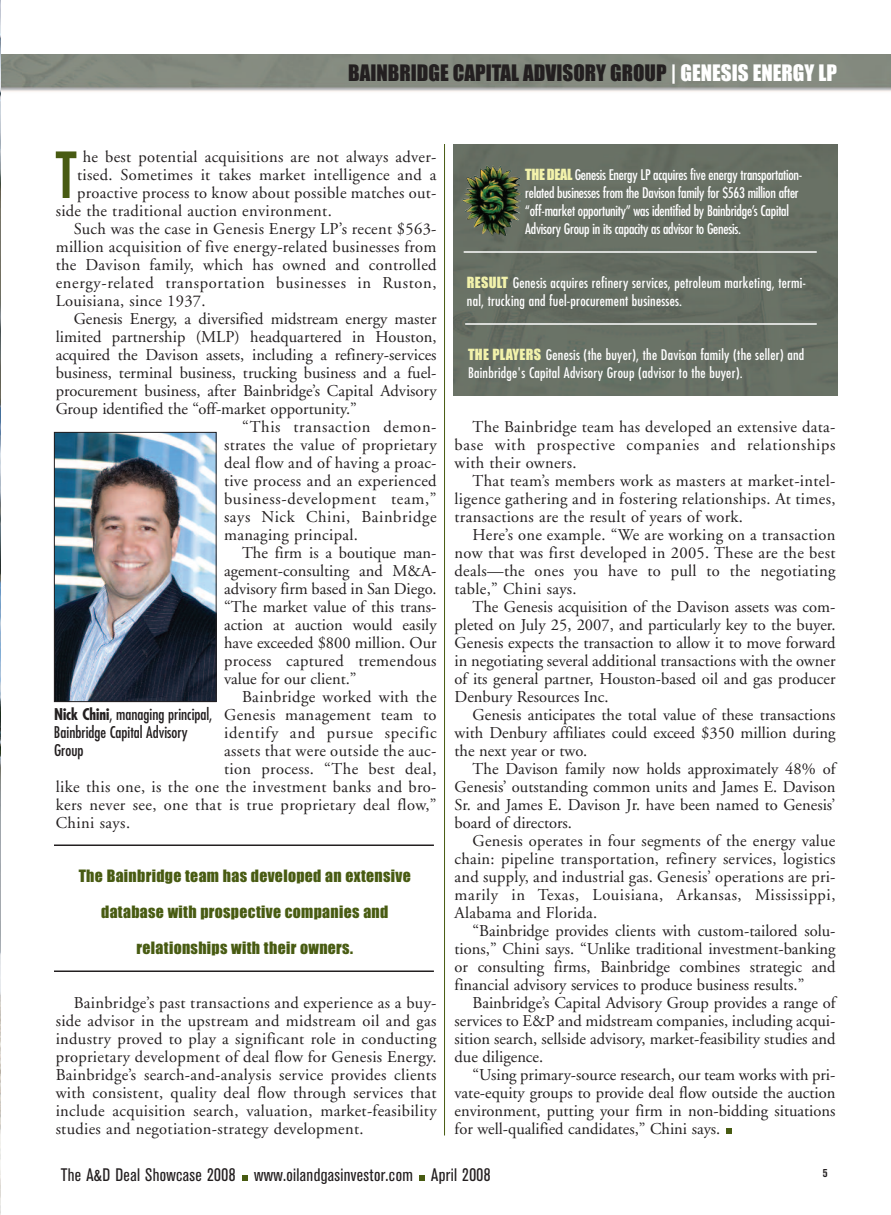
<style>
.page{position:relative;width:891px;height:1215px;background:#fff}
.page>*{position:absolute;margin:0;border:0;box-sizing:border-box;transform-origin:0 0}
.t1{font:700 condensed 65.85px "Akzidenz Grotesk BE";color:#485b12;scale:.8 1}
.t2{font:21px "Impact";color:#231f20}
.t3{font:condensed 18px "Akzidenz Grotesk BE";letter-spacing:.02em;color:#231f20}
.t4{font:16.5px/18px "Adobe Garamond";letter-spacing:.02em;color:#231f20;text-align:justify}
.t5{font:16.5px "Adobe Garamond";color:#231f20}
.t6{font:16.5px "Adobe Garamond";letter-spacing:.04em;color:#231f20}
.t7{font:16.5px "Adobe Garamond";letter-spacing:.045em;color:#231f20}
.t8{font:15.75px "Impact";letter-spacing:.02em;color:#485b12}
.t9{font:condensed 15.75px/18px "Futura";color:#231f20}
.t10{font:condensed 14.25px/18px "Futura";letter-spacing:.015em;color:#fff}
.t11{font:condensed 14.25px/18px "Futura";letter-spacing:-.015em;color:#fff}
.t12{font:700 condensed 12px "Akzidenz Grotesk BE";color:#231f20}
.s1{color:#fff}
.s2{font-weight:700}
.s3{font-family:"Impact";font-stretch:normal;color:#f2f2ab}
</style>
<div class="page">
<svg style="left:420px;top:1176px;width:5px;height:5px"></svg>
<svg style="left:242px;top:1176px;width:5px;height:5px"></svg>
<svg style="left:726px;top:1129px;width:6px;height:5px"></svg>
<hr style="left:444px;top:144px;width:1px;height:992px;background:#485b12">
<img style="left:0;top:0;width:1px;height:1215px">
<img style="left:453px;top:144px;width:385px;height:252px">
<svg style="left:514px;top:178px;width:6px;height:13px"></svg>
<hr style="left:464px;top:251px;width:353px;height:2px;background:#fff">
<hr style="left:465px;top:323px;width:352px;height:2px;background:#fff">
<img style="left:56px;top:434px;width:159px;height:266px">
<div style="left:54px;top:432px;width:163px;height:270px;border:1px solid #231f20"></div>
<hr style="left:54px;top:844px;width:380px;height:2px;background:#231f20">
<hr style="left:54px;top:970px;width:380px;height:2px;background:#231f20">
<p class="t2" style="left:348px;top:62px;width:490px">BAINBRIDGE CAPITAL ADVISORY GROUP <span class="s1">| GENESIS ENERGY LP</span></p>
<h1 class="t1" style="left:56px;top:152px;width:28px">T</h1>
<p class="t4" style="left:83px;top:149px;width:355px">he best potential acquisitions are not always adver-</p>
<p class="t4" style="left:77px;top:167px;width:361px">tised. Sometimes it takes market intelligence and a</p>
<p class="t4" style="left:77px;top:185px;width:361px">proactive process to know about possible matches out-</p>
<p class="t4" style="left:56px;top:203px;width:278px">side the traditional auction environment.</p>
<p class="t4" style="left:74px;top:221px;width:364px">Such was the case in Genesis Energy LP’s recent $563-</p>
<p class="t4" style="left:56px;top:239px;width:382px">million acquisition of five energy-related businesses from</p>
<p class="t4" style="left:56px;top:257px;width:382px">the Davison family, which has owned and controlled</p>
<p class="t6" style="left:56px;top:276px;width:382px">energy-related transportation businesses in Ruston,</p>
<p class="t4" style="left:56px;top:293px;width:151px">Louisiana, since 1937.</p>
<p class="t5" style="left:74px;top:312px;width:364px">Genesis Energy, a diversified midstream energy master</p>
<p class="t4" style="left:56px;top:329px;width:382px">limited partnership (MLP) headquartered in Houston,</p>
<p class="t5" style="left:56px;top:348px;width:382px">acquired the Davison assets, including a refinery-services</p>
<p class="t5" style="left:56px;top:366px;width:382px">business, terminal business, trucking business and a fuel-</p>
<p class="t5" style="left:56px;top:384px;width:382px">procurement business, after Bainbridge’s Capital Advisory</p>
<p class="t5" style="left:56px;top:402px;width:303px">Group identified the “off-market opportunity.”</p>
<p class="t6" style="left:242px;top:420px;width:196px">“This transaction demon-</p>
<p class="t4" style="left:224px;top:437px;width:214px">strates the value of proprietary</p>
<p class="t4" style="left:224px;top:455px;width:214px">deal flow and of having a proac-</p>
<p class="t4" style="left:224px;top:473px;width:214px">tive process and an experienced</p>
<p class="t6" style="left:224px;top:492px;width:214px">business-development team,”</p>
<p class="t4" style="left:224px;top:509px;width:214px">says Nick Chini, Bainbridge</p>
<p class="t4" style="left:224px;top:527px;width:135px">managing principal.</p>
<p class="t5" style="left:242px;top:546px;width:196px">The firm is a boutique man-</p>
<p class="t5" style="left:224px;top:564px;width:214px">agement-consulting and M&amp;A-</p>
<p class="t5" style="left:224px;top:582px;width:214px">advisory firm based in San Diego.</p>
<p class="t5" style="left:224px;top:600px;width:214px">“The market value of this trans-</p>
<p class="t5" style="left:224px;top:618px;width:214px">action at auction would easily</p>
<p class="t5" style="left:224px;top:636px;width:214px">have exceeded $800 million. Our</p>
<p class="t4" style="left:224px;top:653px;width:214px">process captured tremendous</p>
<p class="t5" style="left:224px;top:672px;width:134px">value for our client.”</p>
<p class="t4" style="left:242px;top:689px;width:196px">Bainbridge worked with the</p>
<p class="t4" style="left:224px;top:707px;width:214px">Genesis management team to</p>
<p class="t7" style="left:224px;top:726px;width:214px">identify and pursue specific</p>
<p class="t4" style="left:224px;top:743px;width:214px">assets that were outside the auc-</p>
<p class="t4" style="left:224px;top:761px;width:214px">tion process. “The best deal,</p>
<p class="t4" style="left:56px;top:779px;width:382px">like this one, is the one the investment banks and bro-</p>
<p class="t4" style="left:56px;top:797px;width:382px">kers never see, one that is true proprietary deal flow,”</p>
<p class="t4" style="left:56px;top:815px;width:76px">Chini says.</p>
<p class="t9" style="left:54px;top:706px;width:160px"><span class="s2">Nick Chini</span>, managing principal,<br>Bainbridge Capital Advisory<br>Group</p>
<p class="t8" style="left:79px;top:867px;width:334px">The Bainbridge team has developed an extensive</p>
<p class="t8" style="left:101px;top:903px;width:289px">database with prospective companies and</p>
<p class="t8" style="left:137px;top:939px;width:218px">relationships with their owners.</p>
<p class="t4" style="left:56px;top:995px;width:382px;text-indent:18px">Bainbridge’s past transactions and experience as a buy&shy;side advisor in the upstream and midstream oil and gas industry proved to play a significant role in conducting proprietary development of deal flow for Genesis Energy.<br>Bainbridge’s search-and-analysis service provides clients with consistent, quality deal flow through services that include acquisition search, valuation, market-feasibility studies and negotiation-strategy development.</p>
<p class="t11" style="left:525px;top:167px;width:279px"><span class="s3">THE DEAL</span> Genesis Energy LP acquires five energy transportation&shy;related businesses from the Davison family for $563 million after “off-market opportunity” was identified by Bainbridge’s Capital Advisory Group in its capacity as advisor to Genesis.</p>
<p class="t10" style="left:467px;top:275px;width:341px"><span class="s3">RESULT</span> Genesis acquires refinery services, petroleum marketing, termi&shy;nal, trucking and fuel-procurement businesses.</p>
<p class="t10" style="left:468px;top:347px;width:338px"><span class="s3">THE PLAYERS</span> Genesis (the buyer), the Davison family (the seller) and<br>Bainbridge's Capital Advisory Group (advisor to the buyer).</p>
<p class="t4" style="left:455px;top:419px;width:382px;text-indent:18px">The Bainbridge team has developed an extensive data&shy;base with prospective companies and relationships with their owners.</p>
<p class="t4" style="left:455px;top:473px;width:382px;text-indent:18px">That team’s members work as masters at market-intel&shy;ligence gathering and in fostering relationships. At times, transactions are the result of years of work.</p>
<p class="t4" style="left:455px;top:527px;width:382px;text-indent:18px">Here’s one example. “We are working on a transaction now that was first developed in 2005. These are the best deals—the ones you have to pull to the negotiating table,” Chini says.</p>
<p class="t4" style="left:455px;top:599px;width:382px;text-indent:18px">The Genesis acquisition of the Davison assets was com&shy;pleted on July 25, 2007, and particularly key to the buyer.<br>Genesis expects the transaction to allow it to move forward in negotiating several additional transactions with the owner of its general partner, Houston-based oil and gas producer Denbury Resources Inc.</p>
<p class="t4" style="left:455px;top:707px;width:382px;text-indent:18px">Genesis anticipates the total value of these transactions with Denbury affiliates could exceed $350 million during the next year or two.</p>
<p class="t4" style="left:455px;top:761px;width:382px;text-indent:18px">The Davison family now holds approximately 48% of Genesis’ outstanding common units and James E. Davison Sr. and James E. Davison Jr. have been named to Genesis’ board of directors.</p>
<p class="t4" style="left:455px;top:833px;width:382px;text-indent:18px">Genesis operates in four segments of the energy value chain: pipeline transportation, refinery services, logistics and supply, and industrial gas. Genesis’ operations are pri&shy;marily in Texas, Louisiana, Arkansas, Mississippi, Alabama and Florida.</p>
<p class="t4" style="left:455px;top:923px;width:382px;text-indent:18px">“Bainbridge provides clients with custom-tailored solu&shy;tions,” Chini says. “Unlike traditional investment-banking or consulting firms, Bainbridge combines strategic and financial advisory services to produce business results.”</p>
<p class="t4" style="left:455px;top:995px;width:382px;text-indent:18px">Bainbridge’s Capital Advisory Group provides a range of services to E&amp;P and midstream companies, including acqui&shy;sition search, sellside advisory, market-feasibility studies and due diligence.</p>
<p class="t4" style="left:455px;top:1067px;width:382px;text-indent:18px">“Using primary-source research, our team works with pri&shy;vate-equity groups to provide deal flow outside the auction environment, putting your firm in non-bidding situations for well-qualified candidates,” Chini says.</p>
<p class="t3" style="left:61px;top:1168px;width:431px">The A&amp;D Deal Showcase 2008 www.oilandgasinvestor.com April 2008</p>
<p class="t12" style="left:823px;top:1169px;width:6px">5</p>
</div>
